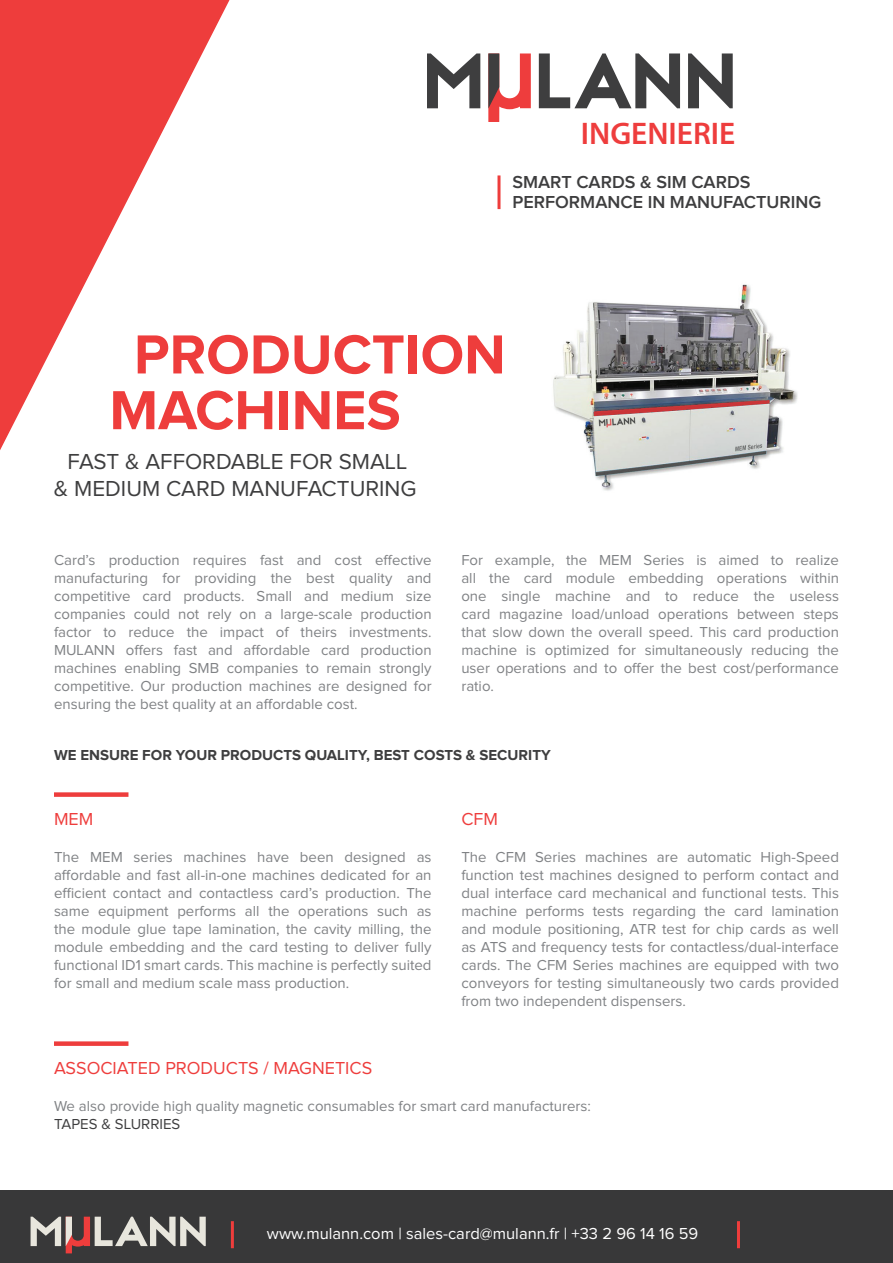
<style>
.page{position:relative;width:893px;height:1263px;background:#fff}
.page>*{position:absolute;margin:0;border:0;box-sizing:border-box;transform-origin:0 0}
.t1{font:700 57px "Proxima Nova";color:#ee3d3c}
.t2{font:600 31.35px "Myriad Pro";color:#ee3d3d}
.t3{font:22.5px/27px "Proxima Nova";color:#3e3e3f;text-align:center}
.t4{font:600 18px/19.5px "Proxima Nova";color:#3e3e3f}
.t5{font:18px "Proxima Nova";color:#ee3d3c}
.t6{font:16.5px "Proxima Nova";color:#fff}
.t7{font:15px/18px "Proxima Nova";color:#808285;text-align:justify}
.t8{font:700 15px "Proxima Nova";color:#3e3e3f}
.t9{font:15px "Proxima Nova";color:#3e3e3f}
</style>
<div class="page">
<hr style="left:497px;top:175px;width:3px;height:34px;background:#ee3d3c">
<svg style="left:0;top:0;width:230px;height:450px;fill:#ee3d3c"></svg>
<svg style="left:427px;top:53px;width:53px;height:55px"></svg>
<svg style="left:539px;top:53px;width:141px;height:55px"></svg>
<svg style="left:688px;top:53px;width:45px;height:55px"></svg>
<svg style="left:488px;top:53px;width:43px;height:69px"></svg>
<div style="left:0;top:1191px;width:893px;height:72px;background:#383839"></div>
<hr style="left:231px;top:1221px;width:3px;height:27px;background:#ee3d3c">
<svg style="left:31px;top:1217px;width:175px;height:36px"></svg>
<hr style="left:737px;top:1221px;width:3px;height:27px;background:#ee3d3c">
<div style="left:54px;top:792px;width:74px;height:5px;background:#ee3d3c"></div>
<div style="left:54px;top:1041px;width:74px;height:5px;background:#ee3d3c"></div>
<img style="left:553px;top:284px;width:245px;height:207px">
<h2 class="t2" style="left:581px;top:113px;width:156px">INGENIERIE</h2>
<p class="t4" style="left:512px;top:173px;width:311px">SMART CARDS &amp; SIM CARDS<br>PERFORMANCE IN MANUFACTURING</p>
<h1 class="t1" style="left:134px;top:328px;width:373px">PRODUCTION</h1>
<h1 class="t1" style="left:109px;top:384px;width:293px">MACHINES</h1>
<h3 class="t3" style="left:54px;top:449px;width:364px">FAST &amp; AFFORDABLE FOR SMALL<br>&amp; MEDIUM CARD MANUFACTURING</h3>
<p class="t7" style="left:54px;top:551px;width:379px">Card’s production requires fast and cost effective manufacturing for providing the best quality and competitive card products. Small and medium size companies could not rely on a large-scale production factor to reduce the impact of theirs investments.<br>MULANN offers fast and affordable card production machines enabling SMB companies to remain strongly competitive. Our production machines are designed for ensuring the best quality at an affordable cost.</p>
<p class="t7" style="left:461px;top:551px;width:379px">For example, the MEM Series is aimed to realize all the card module embedding operations within one single machine and to reduce the useless card magazine load/unload operations between steps that slow down the overall speed. This card production machine is optimized for simultaneously reducing the user operations and to offer the best cost/performance ratio.</p>
<p class="t8" style="left:54px;top:748px;width:498px">WE ENSURE FOR YOUR PRODUCTS QUALITY, BEST COSTS &amp; SECURITY</p>
<p class="t5" style="left:54px;top:811px;width:41px">MEM</p>
<p class="t5" style="left:461px;top:811px;width:38px">CFM</p>
<p class="t7" style="left:54px;top:849px;width:379px">The MEM series machines have been designed as affordable and fast all-in-one machines dedicated for an efficient contact and contactless card’s production. The same equipment performs all the operations such as the module glue tape lamination, the cavity milling, the module embedding and the card testing to deliver fully functional ID1 smart cards. This machine is perfectly suited for small and medium scale mass production.</p>
<p class="t7" style="left:461px;top:849px;width:379px">The CFM Series machines are automatic High-Speed function test machines designed to perform contact and dual interface card mechanical and functional tests. This machine performs tests regarding the card lamination and module positioning, ATR test for chip cards as well as ATS and frequency tests for contactless/dual-interface cards. The CFM Series machines are equipped with two conveyors for testing simultaneously two cards provided from two independent dispensers.</p>
<p class="t5" style="left:54px;top:1060px;width:320px">ASSOCIATED PRODUCTS / MAGNETICS</p>
<p class="t7" style="left:54px;top:1098px;width:538px">We also provide high quality magnetic consumables for smart card manufacturers:</p>
<p class="t9" style="left:54px;top:1117px;width:128px">TAPES &amp; SLURRIES</p>
<p class="t6" style="left:267px;top:1226px;width:433px">www.mulann.com | sales-card@mulann.fr | +33 2 96 14 16 59</p>
</div>
